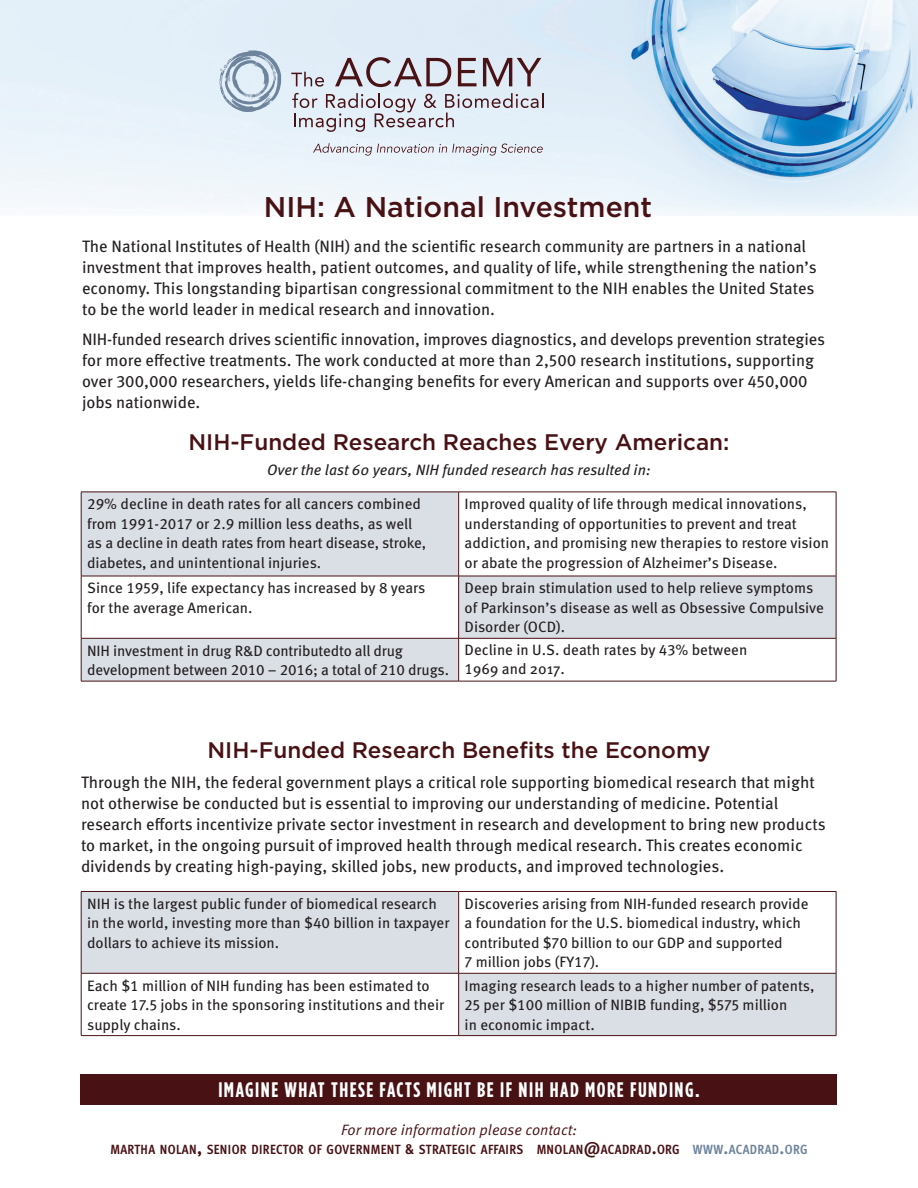
<style>
.page{position:relative;width:918px;height:1188px;background:#fff}
.page>*{position:absolute;margin:0;border:0;box-sizing:border-box;transform-origin:0 0}
.t1{font:500 28.5px "Gotham";color:#481215}
.t2{font:500 22.5px "Gotham";color:#481215}
.t3{font:700 21px "Gotham Condensed";letter-spacing:.07em;color:#fff}
.t4{font:16.5px/21px "Meta Pro";color:#231f20}
.t5{font:15px/19.5px "Meta Pro";color:#231f20}
.t6{font:italic 15px "Meta Pro";color:#231f20}
.t7{font:15px "Meta Pro Norm Ita";color:#481215}
.t8{font:700 condensed 13.35px "Meta Pro";letter-spacing:.03em;color:#481215}
.s1{color:#491215}
.s2{font-size:19.05px;color:#491215}
.s3{font-size:15px}
.s4{color:#6e839c}
.s5{font-size:19.05px;color:#6e839c}
</style>
<div class="page">
<div style="left:80px;top:1074px;width:757px;height:31px;background:#481215"></div>
<img style="left:0;top:0;width:918px;height:216px">
<svg style="left:220px;top:50px;width:62px;height:63px;background:#bacad8"></svg>
<svg style="left:335px;top:57px;width:116px;height:30px;background:#b6b0b8"></svg>
<svg style="left:458px;top:58px;width:19px;height:28px"></svg>
<svg style="left:483px;top:58px;width:58px;height:28px;background:#aea4ad"></svg>
<svg style="left:292px;top:93px;width:251px;height:39px;background:#cbccd5"></svg>
<svg style="left:291px;top:72px;width:33px;height:15px"></svg>
<svg style="left:313px;top:143px;width:230px;height:13px;background:#cfd0d7"></svg>
<svg style="left:82px;top:493px;width:754px;height:188px;fill:#dadee5"></svg>
<hr style="left:81px;top:492px;width:378px;height:1px;background:#481215">
<hr style="left:81px;top:492px;width:1px;height:84px;background:#481215">
<hr style="left:459px;top:492px;width:377px;height:1px;background:#481215">
<hr style="left:458px;top:492px;width:1px;height:84px;background:#481215">
<hr style="left:836px;top:492px;width:1px;height:84px;background:#481215">
<hr style="left:81px;top:576px;width:378px;height:1px;background:#481215">
<hr style="left:81px;top:576px;width:1px;height:62px;background:#481215">
<hr style="left:459px;top:576px;width:377px;height:1px;background:#481215">
<hr style="left:458px;top:576px;width:1px;height:62px;background:#481215">
<hr style="left:836px;top:576px;width:1px;height:62px;background:#481215">
<hr style="left:81px;top:638px;width:378px;height:1px;background:#481215">
<hr style="left:81px;top:638px;width:1px;height:43px;background:#481215">
<hr style="left:459px;top:638px;width:377px;height:1px;background:#481215">
<hr style="left:458px;top:638px;width:1px;height:43px;background:#481215">
<hr style="left:836px;top:638px;width:1px;height:43px;background:#481215">
<hr style="left:81px;top:681px;width:378px;height:1px;background:#481215">
<hr style="left:459px;top:681px;width:377px;height:1px;background:#481215">
<svg style="left:82px;top:892px;width:754px;height:143px;fill:#dadee5"></svg>
<hr style="left:81px;top:891px;width:378px;height:1px;background:#481215">
<hr style="left:81px;top:892px;width:1px;height:81px;background:#481215">
<hr style="left:459px;top:891px;width:377px;height:1px;background:#481215">
<hr style="left:458px;top:892px;width:1px;height:81px;background:#481215">
<hr style="left:836px;top:892px;width:1px;height:81px;background:#481215">
<hr style="left:81px;top:973px;width:378px;height:1px;background:#481215">
<hr style="left:81px;top:973px;width:1px;height:62px;background:#481215">
<hr style="left:459px;top:973px;width:377px;height:1px;background:#481215">
<hr style="left:458px;top:973px;width:1px;height:62px;background:#481215">
<hr style="left:836px;top:973px;width:1px;height:62px;background:#481215">
<hr style="left:81px;top:1035px;width:378px;height:1px;background:#481215">
<hr style="left:459px;top:1035px;width:377px;height:1px;background:#481215">
<p class="t1" style="left:264px;top:188px;width:390px">NIH: A National Investment</p>
<p class="t4" style="left:82px;top:234px;width:736px">The National Institutes of Health (NIH) and the scientific research community are partners in a national investment that improves health, patient outcomes, and quality of life, while strengthening the nation’s economy. This longstanding bipartisan congressional commitment to the NIH enables the United States to be the world leader in medical research and innovation.</p>
<p class="t4" style="left:82px;top:327px;width:744px">NIH-funded research drives scientific innovation, improves diagnostics, and develops prevention strategies for more effective treatments. The work conducted at more than 2,500 research institutions, supporting over 300,000 researchers, yields life-changing benefits for every American and supports over 450,000 jobs nationwide.</p>
<p class="t2" style="left:188px;top:427px;width:543px">NIH-Funded Research Reaches Every American:</p>
<p class="t6" style="left:267px;top:459px;width:385px">Over the last 60 years, NIH funded research has resulted in:</p>
<p class="t5" style="left:87px;top:493px;width:341px">29% decline in death rates for all cancers combined from 1991-2017 or 2.9 million less deaths, as well as a decline in death rates from heart disease, stroke, diabetes, and unintentional injuries.</p>
<p class="t5" style="left:465px;top:493px;width:366px">Improved quality of life through medical innovations, understanding of opportunities to prevent and treat addiction, and promising new therapies to restore vision or abate the progression of Alzheimer’s Disease.</p>
<p class="t5" style="left:87px;top:577px;width:340px">Since 1959, life expectancy has increased by 8 years for the average American.</p>
<p class="t5" style="left:465px;top:577px;width:361px">Deep brain stimulation used to help relieve symptoms of Parkinson’s disease as well as Obsessive Compulsive<br>Disorder (OCD).</p>
<p class="t5" style="left:87px;top:640px;width:363px">NIH investment in drug R&amp;D contributedto all drug development between 2010 – 2016; a total of 210 drugs.</p>
<p class="t5" style="left:465px;top:639px;width:284px">Decline in U.S. death rates by 43% between<br>1969 and 2017.</p>
<p class="t2" style="left:208px;top:736px;width:504px">NIH-Funded Research Benefits the Economy</p>
<p class="t4" style="left:81px;top:771px;width:746px">Through the NIH, the federal government plays a critical role supporting biomedical research that might not otherwise be conducted but is essential to improving our understanding of medicine. Potential research efforts incentivize private sector investment in research and development to bring new products to market, in the ongoing pursuit of improved health through medical research. This creates economic dividends by creating high-paying, skilled jobs, new products, and improved technologies.</p>
<p class="t5" style="left:87px;top:893px;width:364px">NIH is the largest public funder of biomedical research in the world, investing more than $40 billion in taxpayer dollars to achieve its mission.</p>
<p class="t5" style="left:465px;top:893px;width:345px">Discoveries arising from NIH-funded research provide a foundation for the U.S. biomedical industry, which contributed $70 billion to our GDP and supported<br>7 million jobs (FY17).</p>
<p class="t5" style="left:87px;top:975px;width:359px">Each $1 million of NIH funding has been estimated to create 17.5 jobs in the sponsoring institutions and their supply chains.</p>
<p class="t5" style="left:465px;top:975px;width:351px">Imaging research leads to a higher number of patents,<br>25 per $100 million of NIBIB funding, $575 million<br>in economic impact.</p>
<p class="t3" style="left:218px;top:1078px;width:483px">IMAGINE WHAT THESE FACTS MIGHT BE IF NIH HAD MORE FUNDING.</p>
<p class="t7" style="left:341px;top:1118px;width:237px">For more information please contact:</p>
<p class="t8" style="left:110px;top:1139px;width:699px"><span class="s1">MARTHA NOLAN</span><span class="s2">,</span> SENIOR DIRECTOR OF GOVERNMENT <span class="s3">&amp;</span> STRATEGIC AFFAIRS <span class="s1">MNOLAN</span><span class="s2">@</span><span class="s1">ACADRAD</span><span class="s2">.</span><span class="s1">ORG</span> <span class="s4">WWW</span><span class="s5">.</span><span class="s4">ACADRAD</span><span class="s5">.</span><span class="s4">ORG</span></p>
</div>
